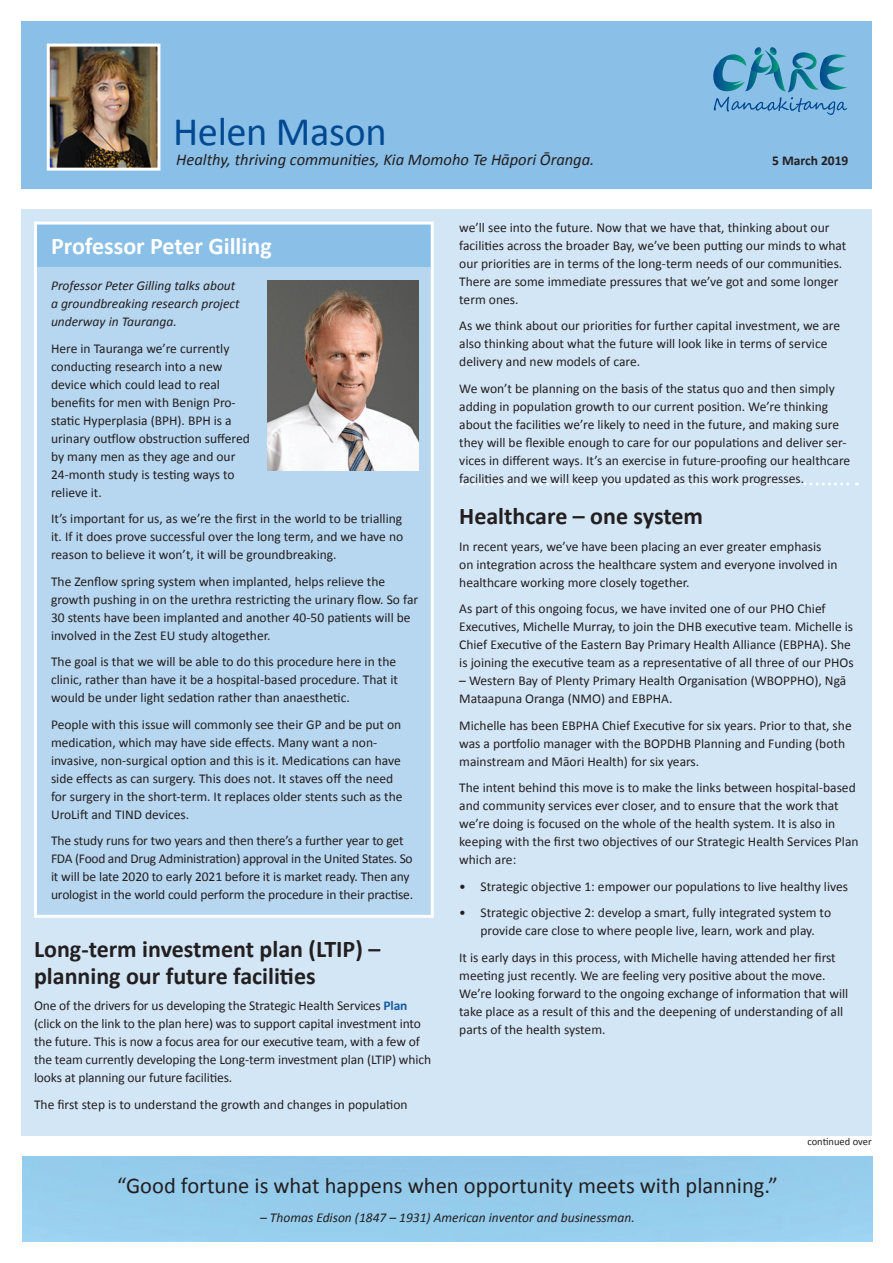
<style>
.page{position:relative;width:893px;height:1263px;background:#fff}
.page>*{position:absolute;margin:0;border:0;box-sizing:border-box;transform-origin:0 0}
.t1{font:40.5px "Calibri";letter-spacing:-.01em;color:#014990}
.t2{font:700 24px/27px "Calibri";color:#231f20}
.t3{font:700 24px "Calibri";color:#fff}
.t4{font:22.5px "Calibri";color:#231f20}
.t5{font:italic 16.5px "Calibri";color:#231f20}
.t6{font:13.5px/18px "Calibri";color:#231f20}
.t7{font:italic 13.5px/18px "Calibri";color:#231f20}
.t8{font:700 13.5px "Calibri";color:#231f20}
.t9{font:10.5px "Calibri";color:#231f20}
.s1{font-weight:700;color:#175d9e}
</style>
<div class="page">
<div style="left:21px;top:209px;width:850px;height:926px;background:#d3e6f6"></div>
<div style="left:36px;top:223px;width:396px;height:693px;background:#b7d6ef"></div>
<div style="left:36px;top:223px;width:396px;height:44px;background:#8abfe7"></div>
<div style="left:34px;top:222px;width:400px;height:696px;border:3px solid #fff"></div>
<img style="left:268px;top:280px;width:150px;height:190px">
<div style="left:21px;top:21px;width:851px;height:168px;background:#8abfe7"></div>
<svg style="left:713px;top:47px;width:134px;height:68px"></svg>
<svg style="left:462px;top:482px;width:395px;height:3px"></svg>
<img style="left:51px;top:48px;width:105px;height:119px">
<div style="left:47px;top:44px;width:113px;height:127px;border:3px solid #fff"></div>
<h1 class="t1" style="left:173px;top:106px;width:215px">Helen Mason</h1>
<p class="t5" style="left:176px;top:149px;width:420px">Healthy, thriving communities, Kia Momoho Te Hāpori Ōranga.</p>
<p class="t8" style="left:772px;top:152px;width:78px">5 March 2019</p>
<h2 class="t3" style="left:51px;top:231px;width:222px">Professor Peter Gilling</h2>
<p class="t7" style="left:51px;top:276px;width:190px">Professor Peter Gilling talks about a groundbreaking research project underway in Tauranga.</p>
<p class="t6" style="left:51px;top:339px;width:200px">Here in Tauranga we’re currently conducting research into a new device which could lead to real benefits for men with Benign Pro&shy;static Hyperplasia (BPH). BPH is a urinary outflow obstruction suffered by many men as they age and our<br>24-month study is testing ways to relieve it.</p>
<p class="t6" style="left:51px;top:510px;width:354px;text-align:justify">It’s important for us, as we’re the first in the world to be trialling it. If it does prove successful over the long term, and we have no reason to believe it won’t, it will be groundbreaking.</p>
<p class="t6" style="left:51px;top:572px;width:369px">The Zenflow spring system when implanted, helps relieve the growth pushing in on the urethra restricting the urinary flow. So far 30 stents have been implanted and another 40-50 patients will be involved in the Zest EU study altogether.</p>
<p class="t6" style="left:51px;top:653px;width:349px">The goal is that we will be able to do this procedure here in the clinic, rather than have it be a hospital-based procedure. That it would be under light sedation rather than anaesthetic.</p>
<p class="t6" style="left:51px;top:715px;width:353px">People with this issue will commonly see their GP and be put on medication, which may have side effects. Many want a non&shy;invasive, non-surgical option and this is it. Medications can have side effects as can surgery. This does not. It staves off the need for surgery in the short-term. It replaces older stents such as the UroLift and TIND devices.</p>
<p class="t6" style="left:51px;top:832px;width:364px">The study runs for two years and then there’s a further year to get FDA (Food and Drug Administration) approval in the United States. So it will be late 2020 to early 2021 before it is market ready. Then any urologist in the world could perform the procedure in their practise.</p>
<h2 class="t2" style="left:34px;top:935px;width:348px">Long-term investment plan (LTIP) – planning our future facilities</h2>
<p class="t6" style="left:34px;top:997px;width:399px">One of the drivers for us developing the Strategic Health Services <span class="s1">Plan </span>(click on the link to the plan here) was to support capital investment into the future. This is now a focus area for our executive team, with a few of the team currently developing the Long-term investment plan (LTIP) which looks at planning our future facilities.</p>
<p class="t6" style="left:34px;top:1095px;width:375px">The first step is to understand the growth and changes in population</p>
<p class="t6" style="left:459px;top:218px;width:389px">we’ll see into the future. Now that we have that, thinking about our facilities across the broader Bay, we’ve been putting our minds to what our priorities are in terms of the long-term needs of our communities.<br>There are some immediate pressures that we’ve got and some longer term ones.</p>
<p class="t6" style="left:459px;top:317px;width:382px">As we think about our priorities for further capital investment, we are also thinking about what the future will look like in terms of service delivery and new models of care.</p>
<p class="t6" style="left:459px;top:379px;width:393px">We won’t be planning on the basis of the status quo and then simply adding in population growth to our current position. We’re thinking about the facilities we’re likely to need in the future, and making sure they will be flexible enough to care for our populations and deliver ser&shy;vices in different ways. It’s an exercise in future-proofing our healthcare facilities and we will keep you updated as this work progresses.</p>
<h2 class="t2" style="left:459px;top:503px;width:245px">Healthcare – one system</h2>
<p class="t6" style="left:459px;top:537px;width:380px">In recent years, we’ve have been placing an ever greater emphasis on integration across the healthcare system and everyone involved in healthcare working more closely together.</p>
<p class="t6" style="left:459px;top:600px;width:396px">As part of this ongoing focus, we have invited one of our PHO Chief Executives, Michelle Murray, to join the DHB executive team. Michelle is Chief Executive of the Eastern Bay Primary Health Alliance (EBPHA). She is joining the executive team as a representative of all three of our PHOs</p>
<p class="t6" style="left:459px;top:672px;width:388px">– Western Bay of Plenty Primary Health Organisation (WBOPPHO), Ngā<br>Mataapuna Oranga (NMO) and EBPHA.</p>
<p class="t6" style="left:459px;top:716px;width:394px">Michelle has been EBPHA Chief Executive for six years. Prior to that, she was a portfolio manager with the BOPDHB Planning and Funding (both mainstream and Māori Health) for six years.</p>
<p class="t6" style="left:459px;top:779px;width:401px">The intent behind this move is to make the links between hospital-based and community services ever closer, and to ensure that the work that we’re doing is focused on the whole of the health system. It is also in keeping with the first two objectives of our Strategic Health Services Plan which are:</p>
<p class="t6" style="left:459px;top:877px;width:390px">• Strategic objective 1: empower our populations to live healthy lives</p>
<p class="t6" style="left:459px;top:904px;width:373px;text-align:center">• Strategic objective 2: develop a smart, fully integrated system to provide care close to where people live, learn, work and play.</p>
<p class="t6" style="left:459px;top:948px;width:391px">It is early days in this process, with Michelle having attended her first meeting just recently. We are feeling very positive about the move.<br>We’re looking forward to the ongoing exchange of information that will take place as a result of this and the deepening of understanding of all parts of the health system.</p>
<p class="t9" style="left:807px;top:1135px;width:66px">continued over</p>
<h3 class="t4" style="left:117px;top:1171px;width:662px">“Good fortune is what happens when opportunity meets with planning.”</h3>
<p class="t7" style="left:260px;top:1208px;width:376px">– Thomas Edison (1847 – 1931) American inventor and businessman.</p>
</div>
